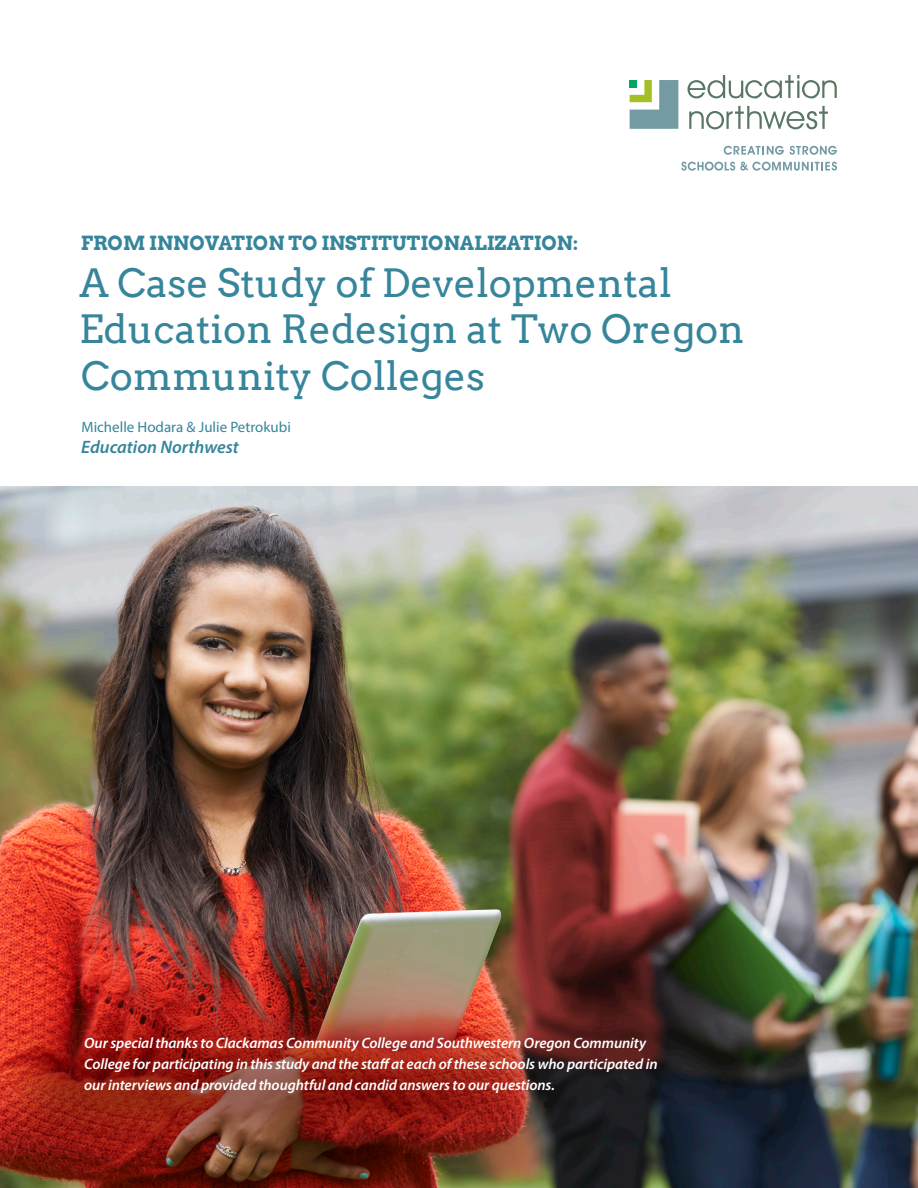
<style>
.page{position:relative;width:918px;height:1188px;background:#fff}
.page>*{position:absolute;margin:0;border:0;box-sizing:border-box;transform-origin:0 0}
.Report_Title{font:39px/46.5px "Arvo";color:#36859b}
.Report_Title-2{font:700 19.5px "Arvo";color:#36859b}
.t1{font:italic 600 18px "Myriad Pro";color:#36859b}
.body{font:italic 600 15px/21px "Myriad Pro";letter-spacing:-.005em;color:#fff}
.Authors{font:15px "Myriad Pro";color:#36859b}
</style>
<div class="page">
<img style="left:0;top:486px;width:918px;height:702px">
<svg style="left:688px;top:75px;width:149px;height:23px"></svg>
<svg style="left:689px;top:106px;width:139px;height:23px"></svg>
<svg style="left:630px;top:80px;width:48px;height:49px"></svg>
<svg style="left:724px;top:146px;width:60px;height:9px"></svg>
<svg style="left:790px;top:146px;width:47px;height:9px"></svg>
<svg style="left:681px;top:162px;width:156px;height:9px"></svg>
<div style="left:630px;top:80px;width:7px;height:7px;background:#00a75f"></div>
<p class="Report_Title-2" style="left:81px;top:231px;width:499px">FROM INNOVATION TO INSTITUTIONALIZATION:</p>
<p class="Report_Title" style="left:79px;top:260px;width:667px">A Case Study of Developmental<br>Education Redesign at Two Oregon<br>Community Colleges</p>
<p class="Authors" style="left:82px;top:417px;width:211px">Michelle Hodara &amp; Julie Petrokubi</p>
<p class="t1" style="left:81px;top:436px;width:159px">Education Northwest</p>
<p class="body" style="left:84px;top:1032px;width:575px">Our special thanks to Clackamas Community College and Southwestern Oregon Community<br>College for participating in this study and the staff at each of these schools who participated in our interviews and provided thoughtful and candid answers to our questions.</p>
</div>
